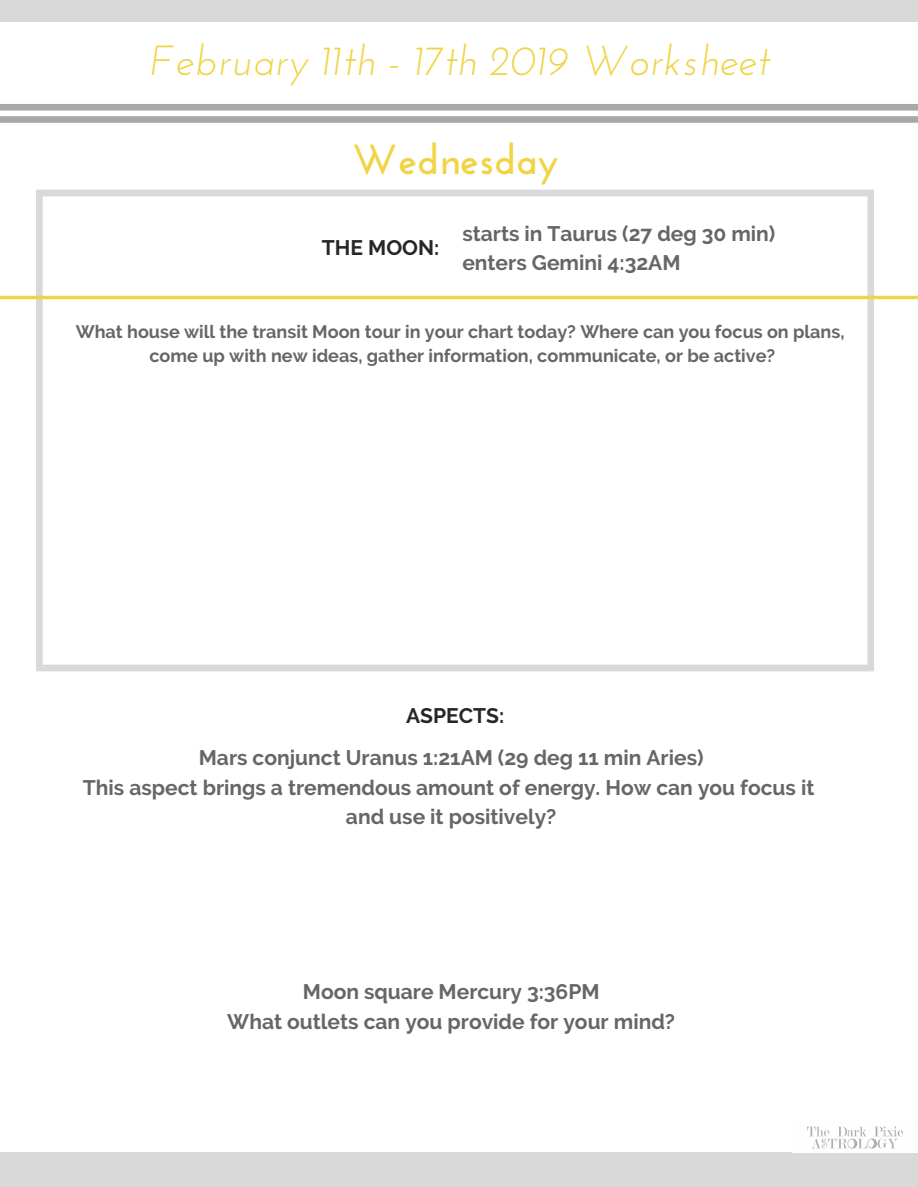
<style>
.page{position:relative;width:918px;height:1187px;background:#fff}
.page>*{position:absolute;margin:0;border:0;box-sizing:border-box;transform-origin:0 0}
.t1{font:italic 42px "Josefin Sans";color:#f0d444}
.t2{font:700 42px "Josefin Sans";color:#f0d444}
.t3{font:700 21px/29.2px "Raleway";color:#666;text-align:center}
.t4{font:700 21px "Raleway";color:#272727}
.t5{font:700 18px/24.8px "Raleway";color:#666;text-align:center}
</style>
<div class="page">
<div style="left:0;top:0;width:918px;height:22px;background:#d9d9d9"></div>
<div style="left:0;top:1152px;width:918px;height:34px;background:#d9d9d9"></div>
<svg style="left:0;top:104px;width:918px;height:19px"></svg>
<img style="left:807px;top:1126px;width:96px;height:23px">
<svg style="left:36px;top:190px;width:838px;height:481px"></svg>
<svg style="left:0;top:286px;width:918px;height:23px"></svg>
<h1 class="t1" style="left:151px;top:44px;width:620px">February 11th - 17th 2019 Worksheet</h1>
<h1 class="t2" style="left:352px;top:143px;width:208px">Wednesday</h1>
<p class="t4" style="left:322px;top:236px;width:119px">THE MOON:</p>
<p class="t3" style="left:462px;top:219px;width:315px;text-align:left">starts in Taurus (27 deg 30 min) enters Gemini 4:32AM</p>
<p class="t5" style="left:76px;top:319px;width:770px">What house will the transit Moon tour in your chart today? Where can you focus on plans, come up with new ideas, gather information, communicate, or be active?</p>
<p class="t4" style="left:406px;top:703px;width:100px">ASPECTS:</p>
<p class="t3" style="left:83px;top:743px;width:733px">Mars conjunct Uranus 1:21AM (29 deg 11 min Aries)<br>This aspect brings a tremendous amount of energy. How can you focus it and use it positively?</p>
<p class="t3" style="left:227px;top:977px;width:449px">Moon square Mercury 3:36PM<br>What outlets can you provide for your mind?</p>
</div>
